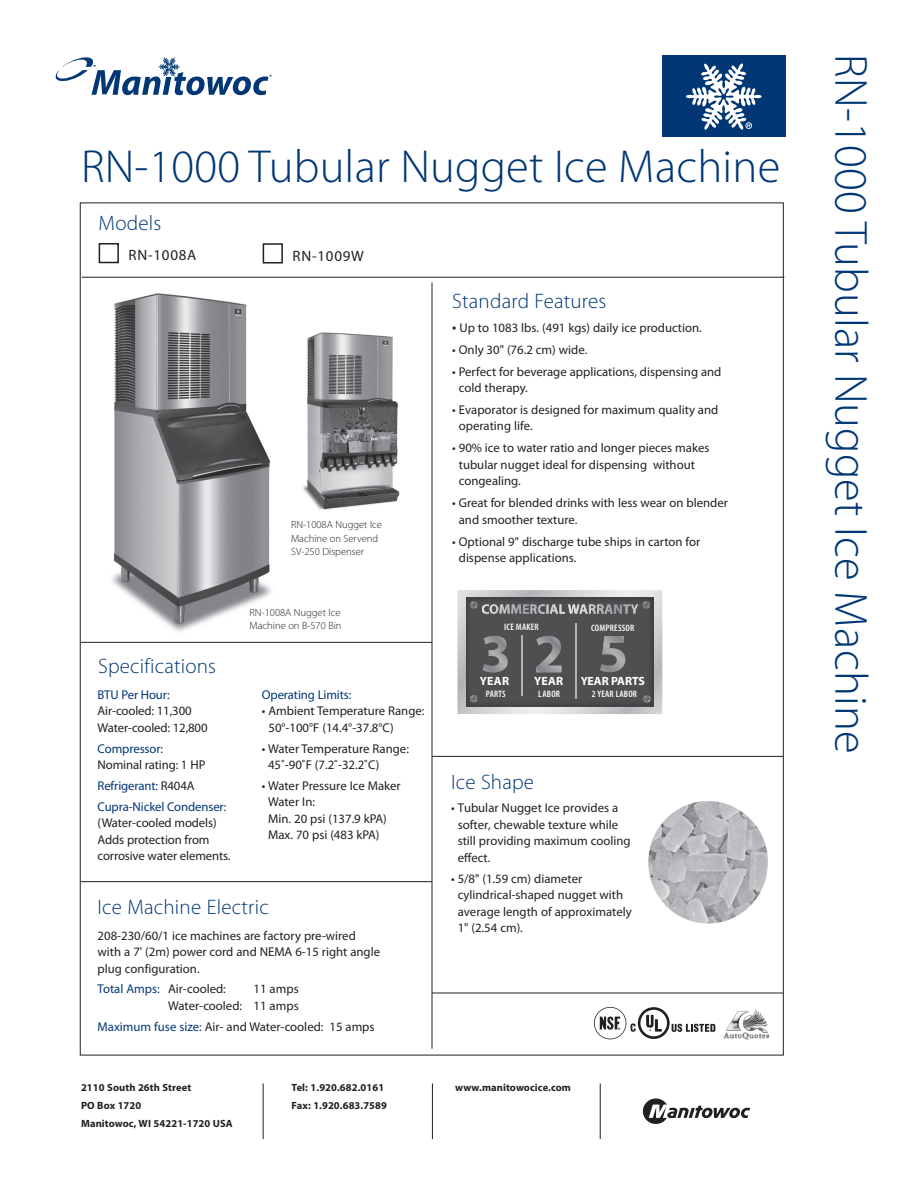
<style>
.page{position:relative;width:918px;height:1188px;background:#fff}
.page>*{position:absolute;margin:0;border:0;box-sizing:border-box;transform-origin:0 0}
.t1{font:300 46.5px "Myriad Pro";letter-spacing:.005em;color:#013775}
.t2{font:300 21px "Myriad Pro";letter-spacing:.01em;color:#013775}
.t3{font:15px "Myriad Pro";letter-spacing:.05em;color:#231f20}
.t4{font:12.75px/16.5px "Myriad Pro";color:#231f20}
.t5{font:12.75px/20.9px "Myriad Pro";letter-spacing:-.01em;color:#013775}
.t6{font:700 12px "Myriad Pro";letter-spacing:-.005em;color:#fff}
.t7{font:700 10.5px/18px "Myriad Pro";letter-spacing:.01em;color:#231f20}
.t8{font:300 10.5px/13.5px "Myriad Pro";color:#231f20}
.t9{font:600 condensed 9.45px "Myriad Pro";letter-spacing:.025em;color:#fff}
.s1{color:#231f20}
.s2{color:#013775}
.s3{font-size:15px}
</style>
<div class="page">
<div style="left:99px;top:243px;width:20px;height:20px;border:2px solid #231f20"></div>
<div style="left:263px;top:243px;width:20px;height:21px;border:2px solid #231f20"></div>
<hr style="left:82px;top:277px;width:702px;height:1px;background:#231f20">
<hr style="left:81px;top:642px;width:351px;height:1px;background:#231f20">
<hr style="left:263px;top:1083px;width:1px;height:56px;background:#231f20">
<hr style="left:432px;top:1083px;width:1px;height:56px;background:#231f20">
<hr style="left:600px;top:1083px;width:1px;height:56px;background:#231f20">
<svg style="left:643px;top:1098px;width:107px;height:26px"></svg>
<svg style="left:56px;top:57px;width:216px;height:38px"></svg>
<img style="left:112px;top:293px;width:159px;height:338px">
<div style="left:662px;top:55px;width:123px;height:82px;background:#013775"></div>
<svg style="left:686px;top:63px;width:76px;height:67px"></svg>
<hr style="left:432px;top:993px;width:351px;height:1px;background:#231f20">
<svg style="left:594px;top:1007px;width:121px;height:32px"></svg>
<img style="left:723px;top:1010px;width:47px;height:30px">
<img style="left:303px;top:332px;width:97px;height:178px">
<hr style="left:432px;top:283px;width:1px;height:766px;background:#231f20">
<hr style="left:432px;top:756px;width:351px;height:1px;background:#231f20">
<img style="left:648px;top:801px;width:120px;height:123px">
<svg style="left:457px;top:590px;width:205px;height:124px;background:#6e6f71"></svg>
<hr style="left:81px;top:881px;width:351px;height:1px;background:#231f20">
<h1 class="t1" style="left:81px;top:141px;width:701px">RN-1000 Tubular Nugget Ice Machine</h1>
<h2 class="t2" style="left:99px;top:212px;width:64px">Models</h2>
<p class="t3" style="left:129px;top:246px;width:69px">RN-1008A</p>
<p class="t3" style="left:293px;top:246px;width:73px">RN-1009W</p>
<p class="t8" style="left:291px;top:518px;width:92px">RN-1008A Nugget Ice<br>Machine on Servend<br>SV-250 Dispenser</p>
<h2 class="t2" style="left:98px;top:655px;width:119px">Specifications</h2>
<p class="t5" style="left:98px;top:684px;width:74px">BTU Per Hour:</p>
<p class="t4" style="left:98px;top:703px;width:111px">Air-cooled: 11,300<br>Water-cooled: 12,800</p>
<p class="t5" style="left:98px;top:738px;width:67px">Compressor:</p>
<p class="t5" style="left:98px;top:754px;width:130px"><span class="s1">Nominal rating: 1 HP<br></span>Refrigerant: <span class="s1">R404A<br></span>Cupra-Nickel Condenser:</p>
<p class="t4" style="left:98px;top:815px;width:134px">(Water-cooled models)<br>Adds protection from corrosive water elements.</p>
<p class="t8" style="left:250px;top:605px;width:93px">RN-1008A Nugget Ice<br>Machine on B-570 Bin</p>
<p class="t5" style="left:262px;top:684px;width:91px">Operating Limits:</p>
<p class="t4" style="left:269px;top:703px;width:158px;text-indent:-7px">• Ambient Temperature Range:<br>50°-100°F (14.4°-37.8°C)</p>
<p class="t4" style="left:268px;top:740px;width:142px;text-indent:-6px">• Water Temperature Range:<br>45˚-90˚F (7.2˚-32.2˚C)</p>
<p class="t4" style="left:268px;top:777px;width:134px;text-indent:-6px">• Water Pressure Ice Maker<br>Water In:<br>Min. 20 psi (137.9 kPA)<br>Max. 70 psi (483 kPA)</p>
<h2 class="t2" style="left:98px;top:896px;width:173px">Ice Machine Electric</h2>
<p class="t4" style="left:98px;top:927px;width:284px">208-230/60/1 ice machines are factory pre-wired with a 7' (2m) power cord and NEMA 6-15 right angle plug configuration.</p>
<p class="t4" style="left:98px;top:981px;width:130px"><span class="s2">Total Amps:</span> Air-cooled:</p>
<p class="t4" style="left:168px;top:981px;width:132px;text-align:right">11 amps<br>Water-cooled: 11 amps</p>
<p class="t4" style="left:98px;top:1018px;width:279px"><span class="s2">Maximum fuse size:</span> Air- and Water-cooled: 15 amps</p>
<h2 class="t2" style="left:452px;top:290px;width:156px">Standard Features</h2>
<p class="t4" style="left:452px;top:319px;width:251px"><span class="s3">•</span> Up to 1083 lbs. (491 kgs) daily ice production.</p>
<p class="t4" style="left:452px;top:341px;width:137px">• Only 30" (76.2 cm) wide.</p>
<p class="t4" style="left:459px;top:363px;width:264px;text-indent:-7px">• Perfect for beverage applications, dispensing and cold therapy.</p>
<p class="t4" style="left:459px;top:401px;width:261px;text-indent:-7px">• Evaporator is designed for maximum quality and operating life.</p>
<p class="t4" style="left:459px;top:440px;width:252px;text-indent:-7px">• 90% ice to water ratio and longer pieces makes tubular nugget ideal for dispensing without congealing.</p>
<p class="t4" style="left:459px;top:494px;width:271px;text-indent:-7px">• Great for blended drinks with less wear on blender and smoother texture.</p>
<p class="t4" style="left:459px;top:533px;width:243px;text-indent:-7px">• Optional 9" discharge tube ships in carton for dispense applications.</p>
<p class="t9" style="left:504px;top:621px;width:36px">ICE MAKER</p>
<p class="t9" style="left:591px;top:622px;width:45px">COMPRESSOR</p>
<p class="t6" style="left:480px;top:673px;width:31px">YEAR</p>
<p class="t6" style="left:534px;top:673px;width:31px">YEAR</p>
<p class="t9" style="left:486px;top:688px;width:21px">PARTS</p>
<p class="t9" style="left:538px;top:688px;width:23px">LABOR</p>
<p class="t6" style="left:581px;top:673px;width:66px">YEAR PARTS</p>
<p class="t9" style="left:592px;top:688px;width:47px">2 YEAR LABOR</p>
<h2 class="t2" style="left:451px;top:771px;width:85px">Ice Shape</h2>
<p class="t4" style="left:458px;top:800px;width:174px;text-indent:-7px">• Tubular Nugget Ice provides a softer, chewable texture while still providing maximum cooling effect.</p>
<p class="t4" style="left:458px;top:870px;width:176px;text-indent:-7px">• 5/8" (1.59 cm) diameter cylindrical-shaped nugget with average length of approximately<br>1" (2.54 cm).</p>
<p class="t7" style="left:81px;top:1078px;width:153px">2110 South 26th Street<br>PO Box 1720<br>Manitowoc, WI 54221-1720 USA</p>
<p class="t7" style="left:292px;top:1078px;width:97px">Tel: 1.920.682.0161<br>Fax: 1.920.683.7589</p>
<p class="t7" style="left:455px;top:1078px;width:117px">www.manitowocice.com</p>
<h1 class="t1" style="left:876px;top:54px;width:701px;rotate:90deg">RN-1000 Tubular Nugget Ice Machine</h1>
</div>
